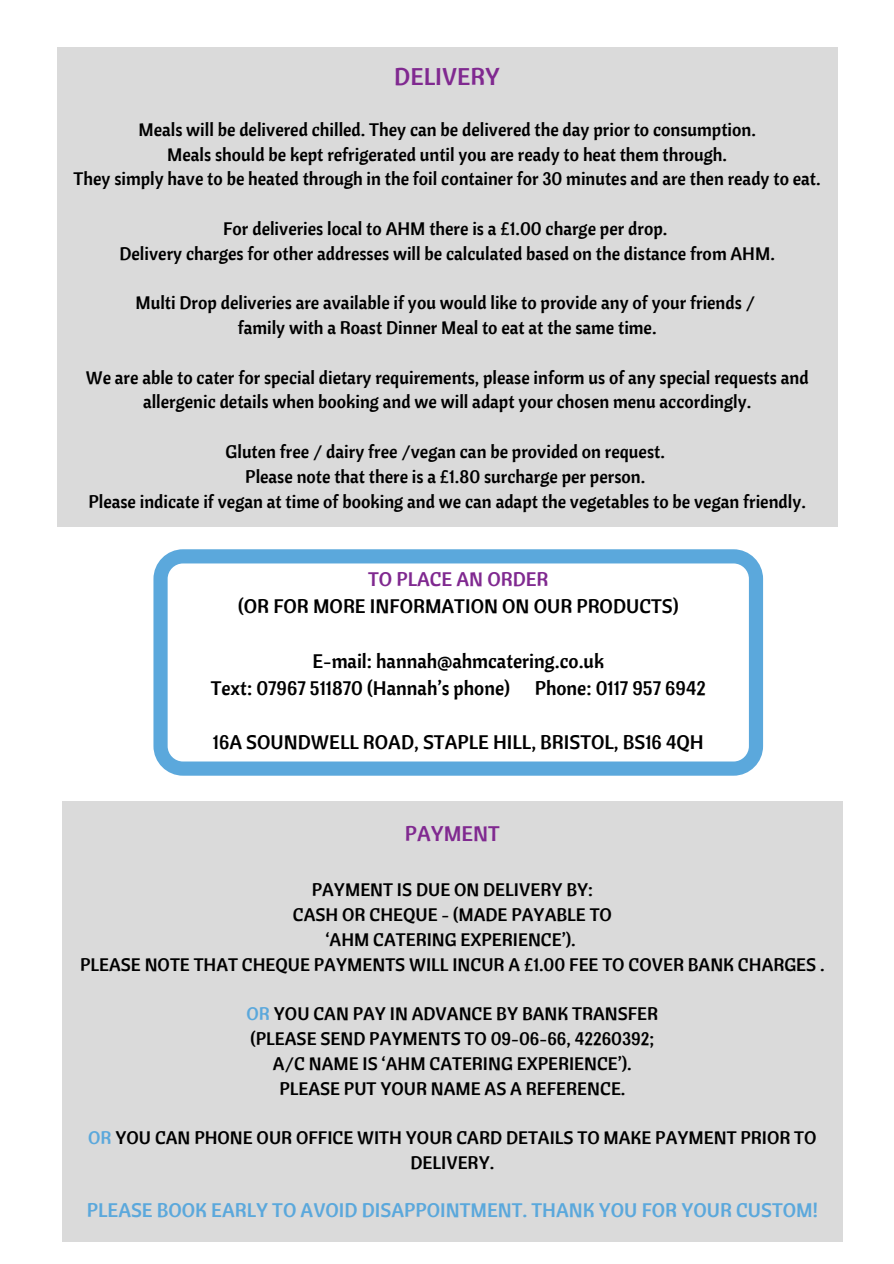
<style>
.page{position:relative;width:894px;height:1264px;background:#fff}
.page>*{position:absolute;margin:0;border:0;box-sizing:border-box;transform-origin:0 0}
.t1{font:24px "Cantora One";color:#802990}
.t2{font:21px "Cantora One";color:#802990}
.t3{font:19.5px "Cantora One";color:#000}
.t4{font:19.5px "Cantora One";color:#5ba8dc}
.t5{font:19.5px "Cantora One";color:#802990}
.t6{font:18px/24.8px "Cantora One";color:#000;text-align:center}
.s1{color:#5ba8dc}
</style>
<div class="page">
<div style="left:62px;top:801px;width:780px;height:440px;background:#dadada"></div>
<svg style="left:153px;top:549px;width:609px;height:226px"></svg>
<div style="left:57px;top:47px;width:780px;height:479px;background:#dadada"></div>
<p class="t1" style="left:394px;top:61px;width:107px">DELIVERY</p>
<p class="t6" style="left:138px;top:117px;width:619px">Meals will be delivered chilled. They can be delivered the day prior to consumption.</p>
<p class="t6" style="left:167px;top:141px;width:561px">Meals should be kept refrigerated until you are ready to heat them through.</p>
<p class="t6" style="left:74px;top:166px;width:748px">They simply have to be heated through in the foil container for 30 minutes and are then ready to eat.</p>
<p class="t6" style="left:223px;top:216px;width:445px">For deliveries local to AHM there is a £1.00 charge per drop.</p>
<p class="t6" style="left:119px;top:240px;width:656px">Delivery charges for other addresses will be calculated based on the distance from AHM.</p>
<p class="t6" style="left:135px;top:290px;width:621px">Multi Drop deliveries are available if you would like to provide any of your friends /</p>
<p class="t6" style="left:238px;top:315px;width:420px">family with a Roast Dinner Meal to eat at the same time.</p>
<p class="t6" style="left:86px;top:364px;width:724px">We are able to cater for special dietary requirements, please inform us of any special requests and allergenic details when booking and we will adapt your chosen menu accordingly.</p>
<p class="t6" style="left:225px;top:439px;width:440px">Gluten free / dairy free /vegan can be provided on request.</p>
<p class="t6" style="left:245px;top:463px;width:401px">Please note that there is a £1.80 surcharge per person.</p>
<p class="t6" style="left:88px;top:488px;width:718px">Please indicate if vegan at time of booking and we can adapt the vegetables to be vegan friendly.</p>
<p class="t5" style="left:368px;top:567px;width:182px">TO PLACE AN ORDER</p>
<p class="t3" style="left:238px;top:594px;width:442px">(OR FOR MORE INFORMATION ON OUR PRODUCTS)</p>
<p class="t3" style="left:312px;top:648px;width:293px">E-mail: hannah@ahmcatering.co.uk</p>
<p class="t3" style="left:211px;top:675px;width:300px">Text: 07967 511870 (Hannah’s phone)</p>
<p class="t3" style="left:534px;top:675px;width:172px">Phone: 0117 957 6942</p>
<p class="t3" style="left:213px;top:729px;width:492px">16A SOUNDWELL ROAD, STAPLE HILL, BRISTOL, BS16 4QH</p>
<p class="t2" style="left:405px;top:820px;width:96px">PAYMENT</p>
<p class="t6" style="left:311px;top:877px;width:283px">PAYMENT IS DUE ON DELIVERY BY:</p>
<p class="t6" style="left:293px;top:902px;width:320px">CASH OR CHEQUE - (MADE PAYABLE TO</p>
<p class="t6" style="left:325px;top:926px;width:252px">‘AHM CATERING EXPERIENCE’).</p>
<p class="t6" style="left:80px;top:951px;width:745px">PLEASE NOTE THAT CHEQUE PAYMENTS WILL INCUR A £1.00 FEE TO COVER BANK CHARGES .</p>
<p class="t6" style="left:246px;top:1001px;width:413px"><span class="s1">OR</span> YOU CAN PAY IN ADVANCE BY BANK TRANSFER</p>
<p class="t6" style="left:250px;top:1025px;width:405px">(PLEASE SEND PAYMENTS TO 09-06-66, 42260392;</p>
<p class="t6" style="left:273px;top:1050px;width:360px">A/C NAME IS ‘AHM CATERING EXPERIENCE’).</p>
<p class="t6" style="left:279px;top:1075px;width:347px">PLEASE PUT YOUR NAME AS A REFERENCE.</p>
<p class="t6" style="left:88px;top:1125px;width:729px"><span class="s1">OR</span> YOU CAN PHONE OUR OFFICE WITH YOUR CARD DETAILS TO MAKE PAYMENT PRIOR TO<br>DELIVERY.</p>
<p class="t4" style="left:87px;top:1197px;width:732px">PLEASE BOOK EARLY TO AVOID DISAPPOINTMENT. THANK YOU FOR YOUR CUSTOM!</p>
</div>
